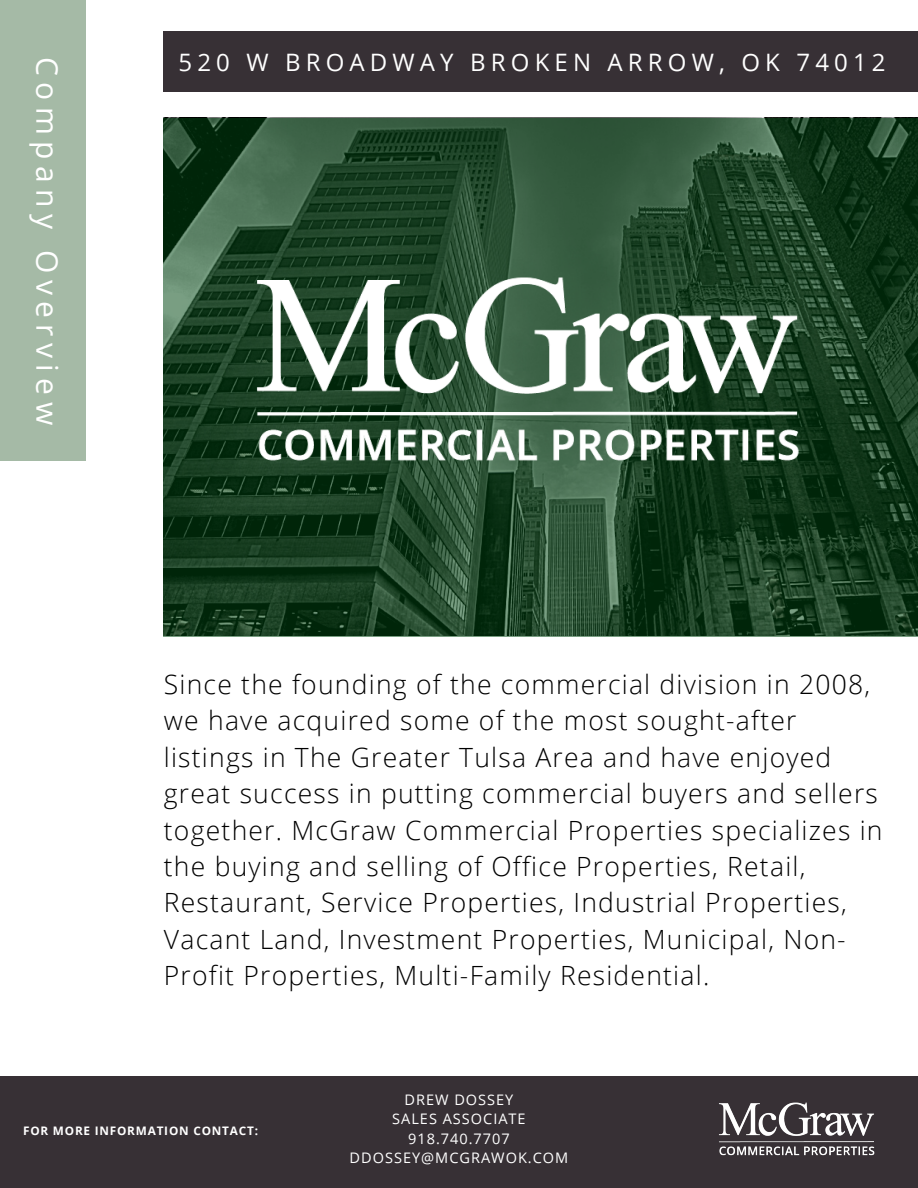
<style>
.page{position:relative;width:918px;height:1188px;background:#fff}
.page>*{position:absolute;margin:0;border:0;box-sizing:border-box;transform-origin:0 0}
.t1{font:30px "Open Sans";letter-spacing:.215em;color:#fff}
.t2{font:300 26.55px/36.5px "Open Sans";letter-spacing:.045em;color:#000}
.t3{font:24px "Open Sans";letter-spacing:.215em;color:#fff}
.t4{font:14.55px "Open Sans";letter-spacing:.07em;color:#fff}
.t5{font:700 11.7px "Open Sans";letter-spacing:.07em;color:#fff}
</style>
<div class="page">
<div style="left:163px;top:32px;width:755px;height:60px;background:#373035"></div>
<div style="left:0;top:0;width:86px;height:461px;background:#a5baa6"></div>
<svg style="left:163px;top:118px;width:755px;height:518px;background:#1f4528"></svg>
<div style="left:0;top:1076px;width:918px;height:112px;background:#373035"></div>
<img style="left:719px;top:1102px;width:156px;height:54px">
<img style="left:239px;top:255px;width:575px;height:222px">
<p class="t1" style="left:69px;top:57px;width:369px;rotate:90deg">Company Overview</p>
<p class="t3" style="left:179px;top:46px;width:709px">520 W BROADWAY BROKEN ARROW, OK 74012</p>
<p class="t2" style="left:164px;top:665px;width:720px">Since the founding of the commercial division in 2008, we have acquired some of the most sought-after listings in The Greater Tulsa Area and have enjoyed great success in putting commercial buyers and sellers together. McGraw Commercial Properties specializes in the buying and selling of Office Properties, Retail, Restaurant, Service Properties, Industrial Properties, Vacant Land, Investment Properties, Municipal, Non-Profit Properties, Multi-Family Residential.</p>
<p class="t5" style="left:23px;top:1123px;width:236px">FOR MORE INFORMATION CONTACT:</p>
<p class="t4" style="left:405px;top:1090px;width:110px">DREW DOSSEY</p>
<p class="t4" style="left:392px;top:1109px;width:135px">SALES ASSOCIATE</p>
<p class="t4" style="left:408px;top:1128px;width:103px">918.740.7707</p>
<p class="t4" style="left:350px;top:1148px;width:220px">DDOSSEY@MCGRAWOK.COM</p>
</div>
